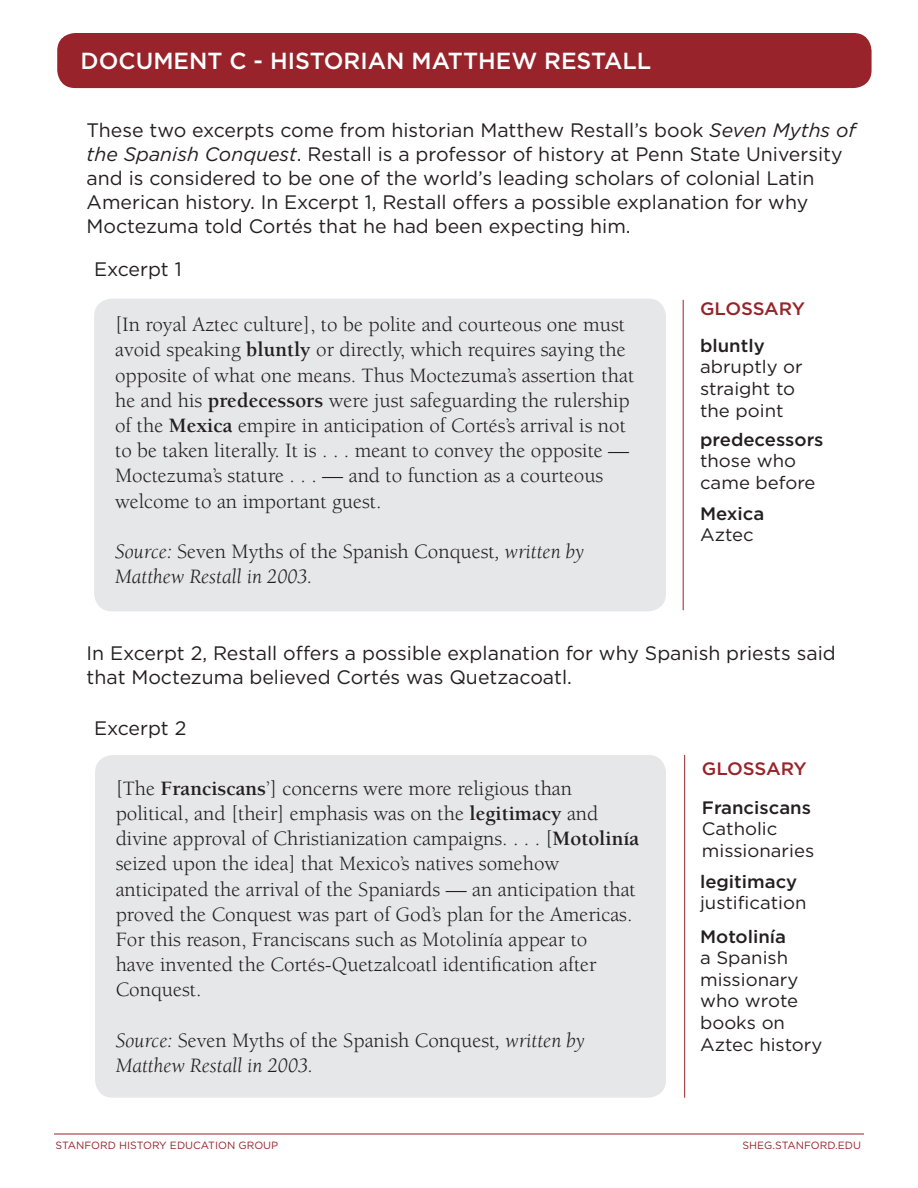
<style>
.page{position:relative;width:918px;height:1188px;background:#fff}
.page>*{position:absolute;margin:0;border:0;box-sizing:border-box;transform-origin:0 0}
.t1{font:500 23.25px "Gotham HTF";color:#fff}
.t2{font:21px/25.2px "Berkeley";color:#231f20}
.t3{font:italic 21px/25.2px "Berkeley";color:#231f20}
.t4{font:19.5px/24px "Gotham HTF";color:#231f20}
.t5{font:18px/21.6px "Gotham HTF";color:#231f20}
.t6{font:500 18px "Gotham HTF";color:#231f20}
.t7{font:500 18px "Gotham HTF";letter-spacing:-.01em;color:#98232a}
.t8{font:10.5px "Gotham HTF";color:#98232a}
.s1{font-style:italic}
.s2{font-weight:700}
.s3{font-style:normal}
</style>
<div class="page">
<hr style="left:54px;top:1134px;width:810px;height:1px;background:#98232a">
<div style="left:57px;top:33px;width:815px;height:55px;background:#98232a;border-radius:18px"></div>
<hr style="left:683px;top:300px;width:1px;height:310px;background:#98232a">
<hr style="left:684px;top:755px;width:1px;height:343px;background:#98232a">
<div style="left:94px;top:299px;width:572px;height:312px;background:#e6e7e9;border-radius:18px"></div>
<div style="left:95px;top:755px;width:571px;height:343px;background:#e6e7e9;border-radius:18px"></div>
<p class="t1" style="left:81px;top:48px;width:572px">DOCUMENT C - HISTORIAN MATTHEW RESTALL</p>
<p class="t4" style="left:87px;top:118px;width:771px">These two excerpts come from historian Matthew Restall’s book <span class="s1">Seven Myths of the Spanish Conquest</span>. Restall is a professor of history at Penn State University and is considered to be one of the world’s leading scholars of colonial Latin American history. In Excerpt 1, Restall offers a possible explanation for why Moctezuma told Cortés that he had been expecting him.</p>
<p class="t4" style="left:94px;top:257px;width:89px">Excerpt 1</p>
<p class="t2" style="left:115px;top:312px;width:521px">[In royal Aztec culture], to be polite and courteous one must avoid speaking <span class="s2">bluntly</span> or directly, which requires saying the opposite of what one means. Thus Moctezuma’s assertion that he and his <span class="s2">predecessors</span> were just safeguarding the rulership of the <span class="s2">Mexica</span> empire in anticipation of Cortés’s arrival is not to be taken literally. It is . . . meant to convey the opposite — Moctezuma’s stature . . . — and to function as a courteous welcome to an important guest.</p>
<p class="t3" style="left:115px;top:539px;width:471px">Source: <span class="s3">Seven Myths of the Spanish Conquest</span>, written by<br>Matthew Restall in 2003.</p>
<p class="t7" style="left:700px;top:298px;width:107px">GLOSSARY</p>
<p class="t6" style="left:700px;top:335px;width:66px">bluntly</p>
<p class="t5" style="left:700px;top:356px;width:104px">abruptly or straight to the point</p>
<p class="t6" style="left:700px;top:429px;width:125px">predecessors</p>
<p class="t5" style="left:700px;top:450px;width:117px">those who came before</p>
<p class="t6" style="left:700px;top:503px;width:66px">Mexica</p>
<p class="t5" style="left:700px;top:524px;width:55px">Aztec</p>
<p class="t4" style="left:87px;top:640px;width:751px">In Excerpt 2, Restall offers a possible explanation for why Spanish priests said that Moctezuma believed Cortés was Quetzacoatl.</p>
<p class="t4" style="left:94px;top:716px;width:94px">Excerpt 2</p>
<p class="t2" style="left:116px;top:776px;width:525px">[The <span class="s2">Franciscans</span>’] concerns were more religious than political, and [their] emphasis was on the <span class="s2">legitimacy</span> and divine approval of Christianization campaigns. . . . [<span class="s2">Motolinía </span>seized upon the idea] that Mexico’s natives somehow anticipated the arrival of the Spaniards — an anticipation that proved the Conquest was part of God’s plan for the Americas.<br>For this reason, Franciscans such as Motolinía appear to<br>have invented the Cortés-Quetzalcoatl identification after Conquest.</p>
<p class="t3" style="left:116px;top:1028px;width:471px">Source: <span class="s3">Seven Myths of the Spanish Conquest</span>, written by<br>Matthew Restall in 2003.</p>
<p class="t7" style="left:702px;top:758px;width:107px">GLOSSARY</p>
<p class="t6" style="left:702px;top:797px;width:111px">Franciscans</p>
<p class="t5" style="left:702px;top:818px;width:114px">Catholic missionaries</p>
<p class="t6" style="left:700px;top:871px;width:99px">legitimacy</p>
<p class="t5" style="left:700px;top:892px;width:108px">justification</p>
<p class="t6" style="left:700px;top:926px;width:88px">Motolinía</p>
<p class="t5" style="left:700px;top:947px;width:124px">a Spanish missionary who wrote books on<br>Aztec history</p>
<p class="t8" style="left:56px;top:1140px;width:224px">STANFORD HISTORY EDUCATION GROUP</p>
<p class="t8" style="left:743px;top:1140px;width:120px">SHEG.STANFORD.EDU</p>
</div>
